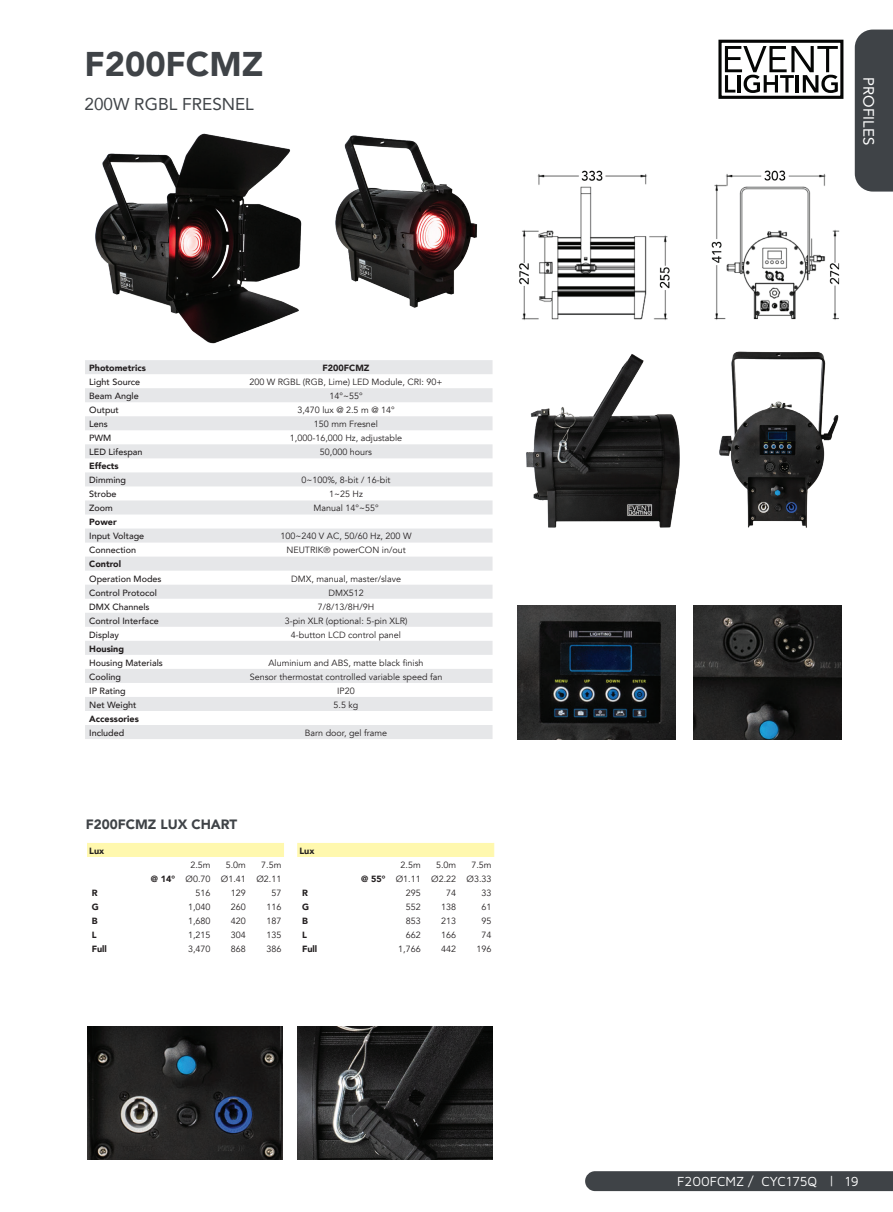
<style>
.page{position:relative;width:893px;height:1212px;background:#fff}
.page>*{position:absolute;margin:0;border:0;box-sizing:border-box;transform-origin:0 0}
.t1{font:900 34.2px "Avenir";color:#3f4347}
.t2{font:17.1px "Avenir";color:#3f4347}
.t3{font:15px "Avenir";color:#fff}
.t4{font:13.5px "Maven Pro";color:#fff}
.t5{font:900 13.5px "Avenir";color:#3f4347}
.t6{font:9px/14.1px "Avenir";color:#231f20;text-align:right}
.t7{font:500 9px "Avenir";color:#231f20}
.t8{font:900 9px "Avenir";color:#231f20}
.s1{font-weight:900}
.s2{font-family:"Avenir"}
</style>
<div class="page">
<div style="left:585px;top:1171px;width:308px;height:20px;background:#3f4347"></div>
<div style="left:855px;top:30px;width:38px;height:162px;background:#3f4347"></div>
<div style="left:718px;top:40px;width:125px;height:59px;border:3px solid #040504"></div>
<svg style="left:725px;top:46px;width:113px;height:47px"></svg>
<div style="left:87px;top:843px;width:197px;height:14px;background:#fff8ae"></div>
<div style="left:298px;top:843px;width:196px;height:14px;background:#fff8ae"></div>
<img style="left:719px;top:351px;width:120px;height:177px">
<img style="left:95px;top:133px;width:207px;height:211px">
<img style="left:519px;top:170px;width:151px;height:150px">
<img style="left:711px;top:170px;width:128px;height:150px">
<svg style="left:85px;top:360px;width:407px;height:379px;fill:#ecedef"></svg>
<img style="left:526px;top:354px;width:154px;height:174px">
<img style="left:335px;top:135px;width:143px;height:173px">
<img style="left:518px;top:606px;width:158px;height:133px">
<img style="left:87px;top:1026px;width:195px;height:134px">
<img style="left:694px;top:606px;width:148px;height:133px">
<img style="left:298px;top:1026px;width:194px;height:134px">
<h1 class="t1" style="left:85px;top:35px;width:180px">F200FCMZ</h1>
<h2 class="t2" style="left:85px;top:90px;width:171px">200W RGBL FRESNEL</h2>
<p class="t8" style="left:89px;top:360px;width:58px">Photometrics</p>
<p class="t8" style="left:323px;top:360px;width:48px">F200FCMZ</p>
<p class="t7" style="left:89px;top:374px;width:53px">Light Source</p>
<p class="t6" style="left:249px;top:375px;width:195px">200 W RGBL (RGB, Lime) LED Module, CRI: 90+</p>
<p class="t7" style="left:89px;top:388px;width:51px">Beam Angle</p>
<p class="t6" style="left:329px;top:389px;width:35px">14°~55°</p>
<p class="t7" style="left:89px;top:402px;width:31px">Output</p>
<p class="t6" style="left:297px;top:403px;width:99px">3,470 lux @ 2.5 m @ 14°</p>
<p class="t7" style="left:89px;top:416px;width:20px">Lens</p>
<p class="t6" style="left:314px;top:417px;width:66px">150 mm Fresnel</p>
<p class="t7" style="left:89px;top:430px;width:24px">PWM</p>
<p class="t6" style="left:290px;top:431px;width:114px">1,000-16,000 Hz, adjustable</p>
<p class="t7" style="left:89px;top:444px;width:55px">LED Lifespan</p>
<p class="t6" style="left:320px;top:445px;width:54px">50,000 hours</p>
<p class="t8" style="left:89px;top:458px;width:31px">Effects</p>
<p class="t7" style="left:89px;top:472px;width:38px">Dimming</p>
<p class="t6" style="left:301px;top:473px;width:91px">0~100%, 8-bit / 16-bit</p>
<p class="t7" style="left:89px;top:486px;width:29px">Strobe</p>
<p class="t6" style="left:329px;top:487px;width:35px">1~25 Hz</p>
<p class="t7" style="left:89px;top:500px;width:25px">Zoom</p>
<p class="t6" style="left:313px;top:501px;width:67px">Manual 14°~55°</p>
<p class="t8" style="left:89px;top:514px;width:29px">Power</p>
<p class="t7" style="left:89px;top:528px;width:57px">Input Voltage</p>
<p class="t6" style="left:280px;top:529px;width:133px">100~240 V AC, 50/60 Hz, 200 W</p>
<p class="t7" style="left:89px;top:542px;width:48px">Connection</p>
<p class="t6" style="left:286px;top:543px;width:121px">NEUTRIK® powerCON in/out</p>
<p class="t8" style="left:89px;top:557px;width:33px">Control</p>
<p class="t7" style="left:89px;top:571px;width:74px">Operation Modes</p>
<p class="t6" style="left:291px;top:571px;width:112px">DMX, manual, master/slave</p>
<p class="t7" style="left:89px;top:585px;width:69px">Control Protocol</p>
<p class="t6" style="left:328px;top:585px;width:37px">DMX512</p>
<p class="t7" style="left:89px;top:599px;width:62px">DMX Channels</p>
<p class="t6" style="left:318px;top:599px;width:58px">7/8/13/8H/9H</p>
<p class="t7" style="left:89px;top:613px;width:71px">Control Interface</p>
<p class="t6" style="left:285px;top:614px;width:124px">3-pin XLR (optional: 5-pin XLR)</p>
<p class="t7" style="left:89px;top:627px;width:31px">Display</p>
<p class="t6" style="left:291px;top:628px;width:112px">4-button LCD control panel</p>
<p class="t8" style="left:89px;top:641px;width:36px">Housing</p>
<p class="t7" style="left:89px;top:655px;width:75px">Housing Materials</p>
<p class="t6" style="left:268px;top:656px;width:157px">Aluminium and ABS, matte black finish</p>
<p class="t7" style="left:89px;top:669px;width:33px">Cooling</p>
<p class="t6" style="left:250px;top:670px;width:194px">Sensor thermostat controlled variable speed fan</p>
<p class="t7" style="left:89px;top:683px;width:38px">IP Rating</p>
<p class="t6" style="left:337px;top:684px;width:19px">IP20</p>
<p class="t7" style="left:89px;top:697px;width:49px">Net Weight</p>
<p class="t6" style="left:334px;top:698px;width:26px">5.5 kg</p>
<p class="t8" style="left:89px;top:711px;width:51px">Accessories</p>
<p class="t7" style="left:89px;top:725px;width:37px">Included</p>
<p class="t6" style="left:305px;top:726px;width:84px">Barn door, gel frame</p>
<h3 class="t5" style="left:86px;top:813px;width:153px">F200FCMZ LUX CHART</h3>
<p class="t8" style="left:89px;top:843px;width:17px">Lux</p>
<p class="t8" style="left:299px;top:843px;width:17px">Lux</p>
<p class="t6" style="left:190px;top:858px;width:22px">2.5m</p>
<p class="t6" style="left:226px;top:858px;width:22px">5.0m</p>
<p class="t6" style="left:151px;top:858px;width:132px">7.5m<br><span class="s1">@ 14°</span> Ø0.70 Ø1.41 Ø2.11</p>
<p class="t6" style="left:401px;top:858px;width:22px">2.5m</p>
<p class="t6" style="left:436px;top:858px;width:22px">5.0m</p>
<p class="t6" style="left:361px;top:858px;width:132px">7.5m<br><span class="s1">@ 55°</span> Ø1.11 Ø2.22 Ø3.33</p>
<p class="t8" style="left:92px;top:885px;width:7px">R</p>
<p class="t6" style="left:196px;top:886px;width:17px">516</p>
<p class="t6" style="left:231px;top:886px;width:17px">129</p>
<p class="t6" style="left:271px;top:886px;width:12px">57</p>
<p class="t8" style="left:92px;top:899px;width:9px">G</p>
<p class="t6" style="left:188px;top:900px;width:24px">1,040</p>
<p class="t6" style="left:231px;top:900px;width:17px">260</p>
<p class="t6" style="left:266px;top:900px;width:17px">116</p>
<p class="t8" style="left:92px;top:913px;width:7px">B</p>
<p class="t6" style="left:188px;top:914px;width:24px">1,680</p>
<p class="t6" style="left:231px;top:914px;width:17px">420</p>
<p class="t6" style="left:266px;top:914px;width:17px">187</p>
<p class="t8" style="left:92px;top:927px;width:6px">L</p>
<p class="t6" style="left:188px;top:928px;width:24px">1,215</p>
<p class="t6" style="left:231px;top:928px;width:17px">304</p>
<p class="t6" style="left:266px;top:928px;width:17px">135</p>
<p class="t8" style="left:92px;top:941px;width:17px">Full</p>
<p class="t6" style="left:188px;top:942px;width:24px">3,470</p>
<p class="t6" style="left:231px;top:942px;width:17px">868</p>
<p class="t6" style="left:266px;top:942px;width:17px">386</p>
<p class="t8" style="left:302px;top:885px;width:7px">R</p>
<p class="t6" style="left:406px;top:886px;width:17px">295</p>
<p class="t6" style="left:446px;top:886px;width:12px">74</p>
<p class="t6" style="left:482px;top:886px;width:12px">33</p>
<p class="t8" style="left:302px;top:899px;width:9px">G</p>
<p class="t6" style="left:406px;top:900px;width:17px">552</p>
<p class="t6" style="left:441px;top:900px;width:17px">138</p>
<p class="t6" style="left:482px;top:900px;width:12px">61</p>
<p class="t8" style="left:302px;top:913px;width:7px">B</p>
<p class="t6" style="left:406px;top:914px;width:17px">853</p>
<p class="t6" style="left:441px;top:914px;width:17px">213</p>
<p class="t6" style="left:482px;top:914px;width:12px">95</p>
<p class="t8" style="left:302px;top:927px;width:6px">L</p>
<p class="t6" style="left:406px;top:928px;width:17px">662</p>
<p class="t6" style="left:441px;top:928px;width:17px">166</p>
<p class="t6" style="left:482px;top:928px;width:12px">74</p>
<p class="t8" style="left:302px;top:941px;width:17px">Full</p>
<p class="t6" style="left:398px;top:942px;width:24px">1,766</p>
<p class="t6" style="left:441px;top:942px;width:17px">442</p>
<p class="t6" style="left:477px;top:942px;width:17px">196</p>
<h3 class="t3" style="left:881px;top:77px;width:69px;rotate:90deg">PROFILES</h3>
<h3 class="t4" style="left:677px;top:1172px;width:141px">F200FCMZ / CYC175Q</h3>
<h3 class="t4" style="left:830px;top:1172px;width:30px"><span class="s2">|</span> 19</h3>
</div>
